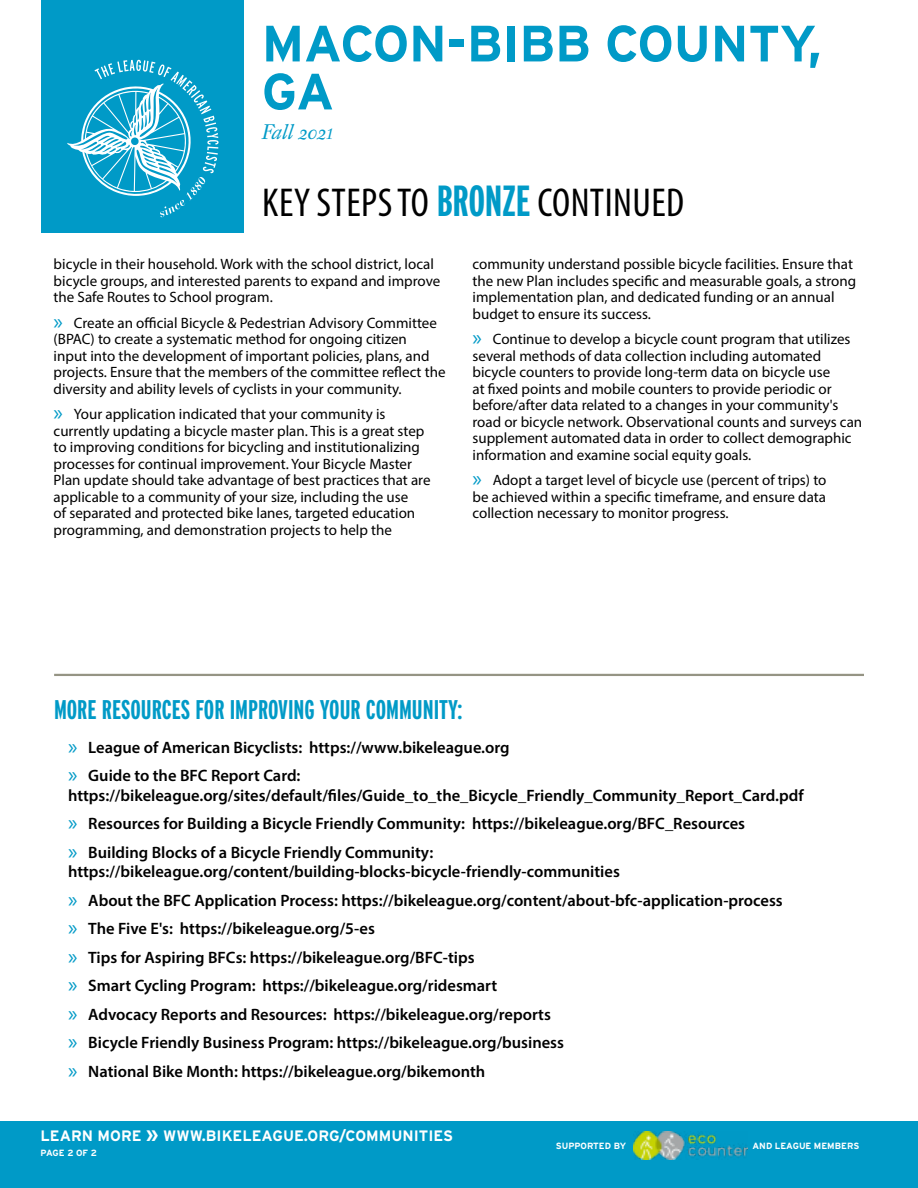
<style>
.page{position:relative;width:918px;height:1188px;background:#fff}
.page>*{position:absolute;margin:0;border:0;box-sizing:border-box;transform-origin:0 0}
.t1{font:700 51px/48px "Interstate";letter-spacing:-.01em;color:#009ac7}
.t2{font:condensed 40.5px "Myriad Pro";letter-spacing:.01em;color:#000}
.t3{font:700 extra-condensed 27px "Interstate";color:#009ac7}
.t4{font:italic 21px "Fleischman BT Pro";color:#009ac7}
.t5{font:600 16.5px/28.5px "Myriad Pro";color:#000}
.t6{font:700 15.15px "Interstate";color:#fff}
.t7{font:15px/16.5px "Myriad Pro";color:#000}
.t8{font:700 9px "Interstate";color:#fff}
.s1{font-size:15px}
.s2{font-family:"Interstate";font-weight:700;font-stretch:extra-condensed;font-size:43.5px;color:#009ac7}
.s3{font-size:22.5px;color:#009ac7}
.s4{font-weight:400;font-size:22.5px;color:#009ac7}
.s5{font-size:20.25px}
</style>
<div class="page">
<div style="left:42px;top:0;width:202px;height:232px;background:#009ac7"></div>
<svg style="left:67px;top:60px;width:152px;height:157px"></svg>
<div style="left:0;top:1122px;width:918px;height:66px;background:#009ac7"></div>
<hr style="left:54px;top:674px;width:810px;height:2px;background:#959484">
<img style="left:633px;top:1132px;width:114px;height:28px">
<h1 class="t1" style="left:262px;top:19px;width:561px">MACON-BIBB COUNTY,<br>GA</h1>
<h3 class="t4" style="left:262px;top:119px;width:73px">Fall 202<span class="s1">1</span></h3>
<h2 class="t2" style="left:262px;top:178px;width:423px">KEY STEPS TO <span class="s2">BRONZE</span> CONTINUED</h2>
<p class="t7" style="left:54px;top:256px;width:388px">bicycle in their household. Work with the school district, local bicycle groups, and interested parents to expand and improve the Safe Routes to School program.</p>
<p class="t7" style="left:54px;top:314px;width:393px"><span class="s3">»</span> Create an official Bicycle &amp; Pedestrian Advisory Committee (BPAC) to create a systematic method for ongoing citizen<br>input into the development of important policies, plans, and projects. Ensure that the members of the committee reflect the diversity and ability levels of cyclists in your community.</p>
<p class="t7" style="left:54px;top:406px;width:378px"><span class="s3">»</span> Your application indicated that your community is currently updating a bicycle master plan. This is a great step to improving conditions for bicycling and institutionalizing processes for continual improvement. Your Bicycle Master Plan update should take advantage of best practices that are applicable to a community of your size, including the use<br>of separated and protected bike lanes, targeted education programming, and demonstration projects to help the</p>
<p class="t7" style="left:473px;top:256px;width:385px">community understand possible bicycle facilities. Ensure that the new Plan includes specific and measurable goals, a strong implementation plan, and dedicated funding or an annual budget to ensure its success.</p>
<p class="t7" style="left:473px;top:331px;width:391px"><span class="s3">»</span> Continue to develop a bicycle count program that utilizes several methods of data collection including automated bicycle counters to provide long-term data on bicycle use<br>at fixed points and mobile counters to provide periodic or before/after data related to a changes in your community's road or bicycle network. Observational counts and surveys can supplement automated data in order to collect demographic information and examine social equity goals.</p>
<p class="t7" style="left:473px;top:472px;width:355px;text-align:justify"><span class="s3">»</span> Adopt a target level of bicycle use (percent of trips) to be achieved within a specific timeframe, and ensure data collection necessary to monitor progress.</p>
<h3 class="t3" style="left:54px;top:693px;width:410px">MORE RESOURCES FOR IMPROVING YOUR COMMUNITY:</h3>
<p class="t5" style="left:68px;top:733px;width:443px"><span class="s4">»</span> League of American Bicyclists: https://www.bikeleague.org <span class="s4">»</span> Guide to the BFC Report Card:</p>
<p class="t5" style="left:68px;top:781px;width:737px">https://bikeleague.org/sites/default/files/Guide_to_the_Bicycle_Friendly_Community_Report_Card.pdf <span class="s4">»</span> Resources for Building a Bicycle Friendly Community: https://bikeleague.org/BFC_Resources<br><span class="s4">»</span> Building Blocks of a Bicycle Friendly Community:</p>
<p class="t5" style="left:68px;top:857px;width:716px">https://bikeleague.org/content/building-blocks-bicycle-friendly-communities<br><span class="s4">»</span> About the BFC Application Process: https://bikeleague.org/content/about-bfc-application-process <span class="s4">»</span> The Five E's: https://bikeleague.org/5-es<br><span class="s4">»</span> Tips for Aspiring BFCs: https://bikeleague.org/BFC-tips<br><span class="s4">»</span> Smart Cycling Program: https://bikeleague.org/ridesmart<br><span class="s4">»</span> Advocacy Reports and Resources: https://bikeleague.org/reports<br><span class="s4">»</span> Bicycle Friendly Business Program: https://bikeleague.org/business<br><span class="s4">»</span> National Bike Month: https://bikeleague.org/bikemonth</p>
<p class="t6" style="left:41px;top:1127px;width:414px">LEARN MORE <span class="s5">»</span> WWW.BIKELEAGUE.ORG/COMMUNITIES</p>
<p class="t8" style="left:41px;top:1148px;width:58px">PAGE 2 OF 2</p>
<p class="t8" style="left:556px;top:1141px;width:72px">SUPPORTED BY</p>
<p class="t8" style="left:753px;top:1141px;width:108px">AND LEAGUE MEMBERS</p>
</div>
